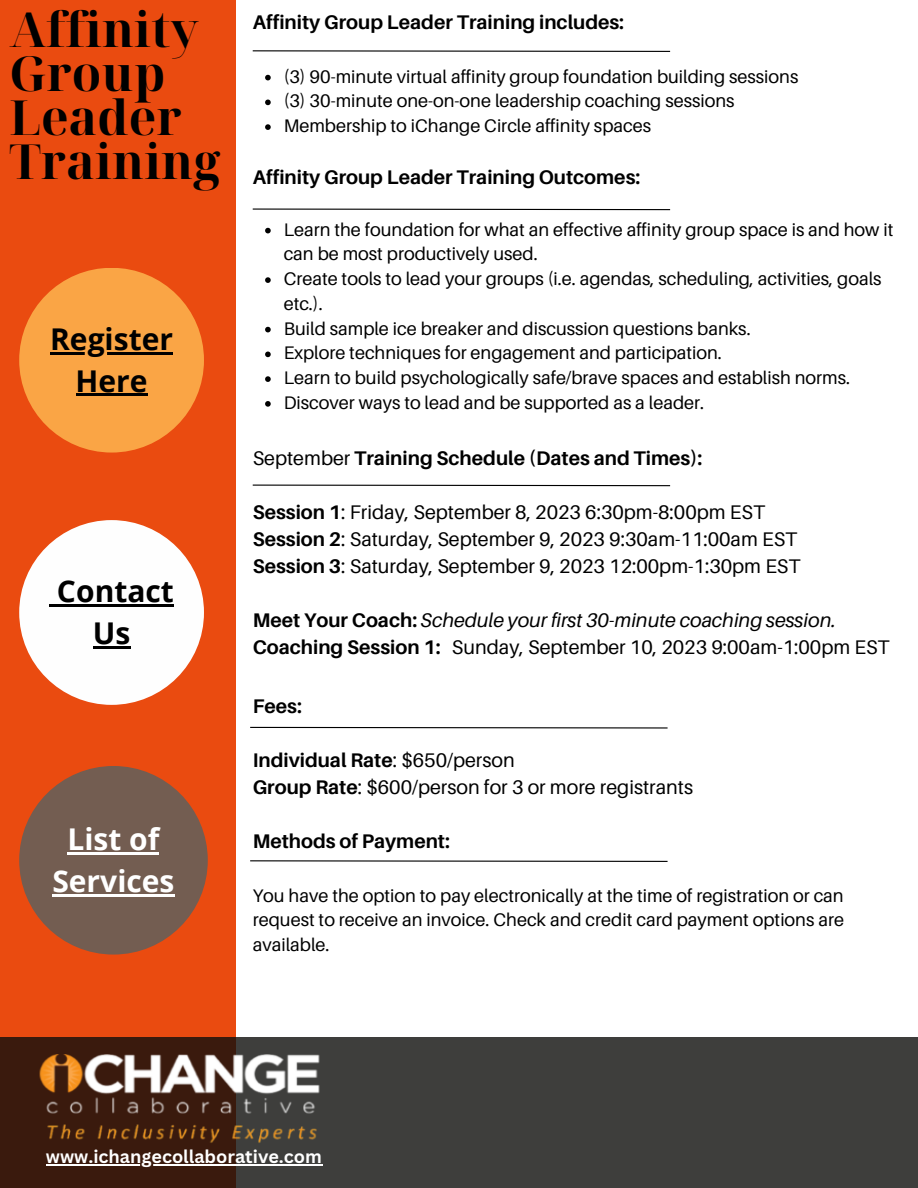
<style>
.page{position:relative;width:918px;height:1188px;background:#fff}
.page>*{position:absolute;margin:0;border:0;box-sizing:border-box;transform-origin:0 0}
.t1{font:700 48.3px/44.1px "Noto Serif Display";color:#000}
.t2{font:700 30px/41.7px "Open Sans";color:#000;text-align:center}
.t3{font:700 30px/41.7px "Open Sans";color:#fff;text-align:center}
.t4{font:700 19.8px "Aileron";color:#000}
.t5{font:19.65px "Aileron";color:#000}
.t6{font:700 19.65px "Aileron";color:#000}
.t7{font:italic 19.65px "Aileron";color:#000}
.t8{font:18.15px/24.8px "Aileron";color:#000}
.t9{font:700 18px "Canva Sans";color:#fff}
.s1{font-weight:400}
.s2{font-weight:700}
.s3{font-weight:700;font-style:normal}
</style>
<div class="page">
<div style="left:0;top:0;width:235px;height:1188px;background:#ea4b10"></div>
<svg style="left:265px;top:75px;width:6px;height:5px"></svg>
<svg style="left:265px;top:100px;width:6px;height:5px"></svg>
<svg style="left:265px;top:124px;width:6px;height:6px"></svg>
<svg style="left:265px;top:228px;width:6px;height:5px"></svg>
<svg style="left:265px;top:277px;width:6px;height:6px"></svg>
<svg style="left:265px;top:327px;width:6px;height:5px"></svg>
<svg style="left:265px;top:352px;width:6px;height:5px"></svg>
<svg style="left:265px;top:376px;width:6px;height:6px"></svg>
<svg style="left:265px;top:401px;width:6px;height:6px"></svg>
<div style="left:19px;top:268px;width:185px;height:185px;background:#faa545;border-radius:50%"></div>
<hr style="left:50px;top:352px;width:123px;height:2px;background:#000">
<hr style="left:76px;top:394px;width:72px;height:2px;background:#000">
<div style="left:19px;top:520px;width:185px;height:185px;background:#fefefe;border-radius:50%"></div>
<svg style="left:49px;top:604px;width:8px;height:3px"></svg>
<hr style="left:57px;top:604px;width:117px;height:3px;background:#000">
<hr style="left:93px;top:646px;width:37px;height:2px;background:#000">
<div style="left:19px;top:766px;width:189px;height:189px;background:#735d51;border-radius:50%"></div>
<hr style="left:67px;top:853px;width:92px;height:2px;background:#fff">
<hr style="left:52px;top:894px;width:123px;height:2px;background:#fff">
<svg style="left:0;top:1037px;width:918px;height:151px;background:#3d3936"></svg>
<img style="left:35px;top:1054px;width:299px;height:102px">
<hr style="left:46px;top:1164px;width:276px;height:1px;background:#fff">
<svg style="left:252px;top:208px;width:419px;height:3px"></svg>
<svg style="left:252px;top:484px;width:419px;height:3px"></svg>
<svg style="left:250px;top:726px;width:418px;height:3px"></svg>
<svg style="left:250px;top:860px;width:418px;height:2px"></svg>
<svg style="left:252px;top:50px;width:419px;height:2px"></svg>
<p class="t1" style="left:9px;top:6px;width:191px">Affinity<br>Group<br>Leader</p>
<p class="t1" style="left:9px;top:138px;width:213px">Training</p>
<p class="t2" style="left:50px;top:317px;width:124px">Register</p>
<p class="t2" style="left:76px;top:359px;width:73px">Here</p>
<p class="t2" style="left:57px;top:570px;width:118px">Contact<br>Us</p>
<p class="t3" style="left:52px;top:818px;width:124px">List of<br>Services</p>
<p class="t4" style="left:253px;top:9px;width:373px">Affinity Group Leader Training includes:</p>
<p class="t8" style="left:284px;top:64px;width:516px">(3) 90-minute virtual affinity group foundation building sessions</p>
<p class="t8" style="left:284px;top:88px;width:452px">(3) 30-minute one-on-one leadership coaching sessions</p>
<p class="t8" style="left:284px;top:113px;width:369px">Membership to iChange Circle affinity spaces</p>
<p class="t6" style="left:253px;top:165px;width:389px">Affinity Group Leader Training Outcomes:</p>
<p class="t8" style="left:284px;top:217px;width:611px">Learn the foundation for what an effective affinity group space is and how it can be most productively used.</p>
<p class="t8" style="left:284px;top:266px;width:599px">Create tools to lead your groups (i.e. agendas, scheduling, activities, goals etc.).</p>
<p class="t8" style="left:284px;top:316px;width:468px">Build sample ice breaker and discussion questions banks.</p>
<p class="t8" style="left:284px;top:340px;width:440px">Explore techniques for engagement and participation.</p>
<p class="t8" style="left:284px;top:365px;width:568px">Learn to build psychologically safe/brave spaces and establish norms.</p>
<p class="t8" style="left:284px;top:390px;width:422px">Discover ways to lead and be supported as a leader.</p>
<p class="t4" style="left:253px;top:446px;width:451px"><span class="s1">September</span> Training Schedule (Dates and Times):</p>
<p class="t5" style="left:253px;top:500px;width:514px"><span class="s2">Session 1</span>: Friday, September 8, 2023 6:30pm-8:00pm EST</p>
<p class="t5" style="left:253px;top:527px;width:546px"><span class="s2">Session 2</span>: Saturday, September 9, 2023 9:30am-11:00am EST</p>
<p class="t5" style="left:253px;top:554px;width:549px"><span class="s2">Session 3</span>: Saturday, September 9, 2023 12:00pm-1:30pm EST</p>
<p class="t7" style="left:253px;top:608px;width:585px"><span class="s3">Meet Your Coach:</span> Schedule your first 30-minute coaching session.</p>
<p class="t5" style="left:253px;top:635px;width:638px"><span class="s2">Coaching Session 1:</span> Sunday, September 10, 2023 9:00am-1:00pm EST</p>
<p class="t4" style="left:253px;top:693px;width:51px">Fees:</p>
<p class="t6" style="left:253px;top:748px;width:263px">Individual Rate<span class="s1">: $650/person</span></p>
<p class="t5" style="left:253px;top:775px;width:442px"><span class="s2">Group Rate</span>: $600/person for 3 or more registrants</p>
<p class="t6" style="left:253px;top:829px;width:199px">Methods of Payment:</p>
<p class="t8" style="left:253px;top:883px;width:593px;text-align:justify">You have the option to pay electronically at the time of registration or can request to receive an invoice. Check and credit card payment options are available.</p>
<p class="t9" style="left:46px;top:1144px;width:278px">www.ichangecollaborative.com</p>
</div>
